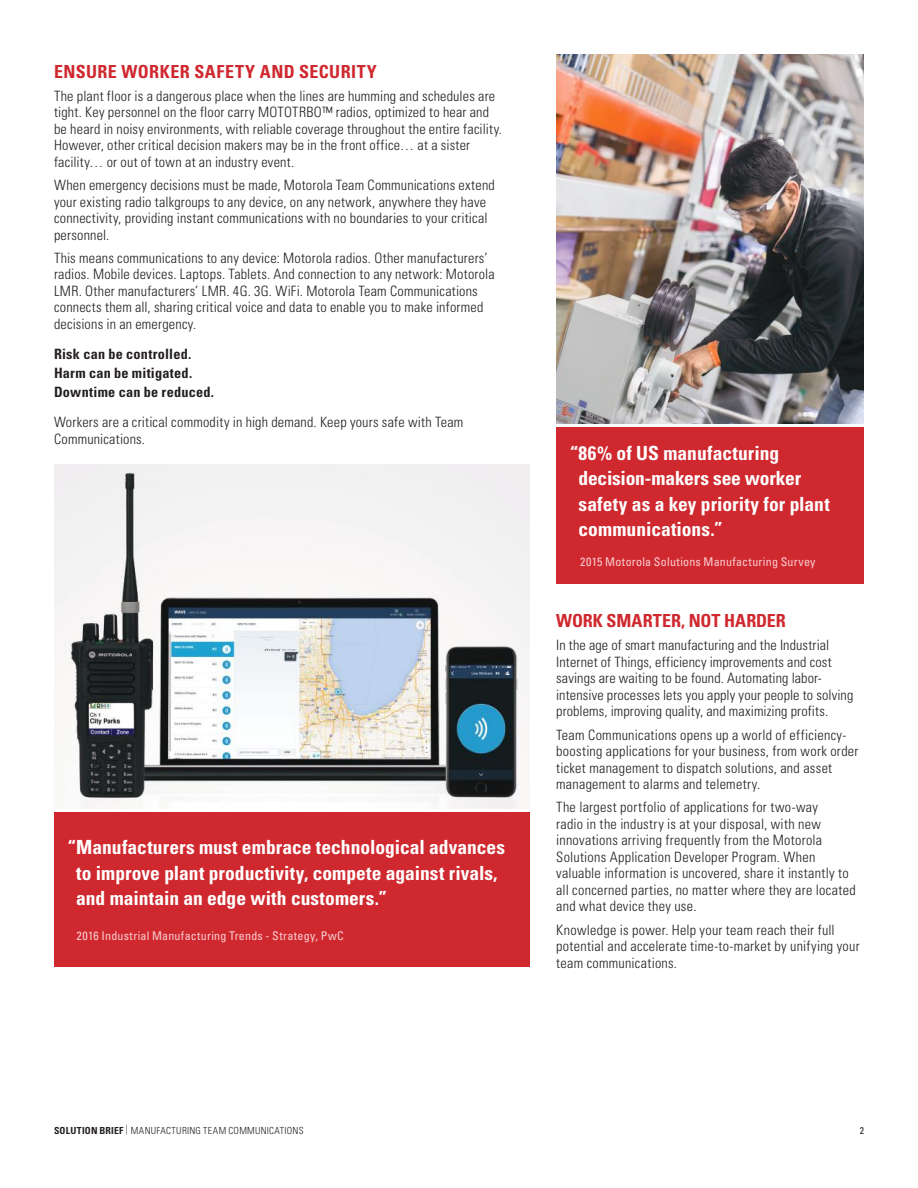
<style>
.page{position:relative;width:918px;height:1188px;background:#fff}
.page>*{position:absolute;margin:0;border:0;box-sizing:border-box;transform-origin:0 0}
.t1{font:700 condensed 19.5px/25.5px "Univers";color:#fff}
.t2{font:700 condensed 18px "Univers";letter-spacing:.02em;color:#cf292f}
.t3{font:700 condensed 18px "Univers";color:#cf292f}
.t4{font:300 condensed 14.25px/16.5px "Univers";letter-spacing:.015em;color:#241f1f}
.t5{font:700 condensed 14.25px/19.2px "Univers LT Std";letter-spacing:.015em;color:#241f1f}
.t6{font:condensed 12px "Univers LT Std";letter-spacing:.02em;color:#f9ced1}
.t7{font:300 condensed 9.75px "Univers";letter-spacing:.025em;color:#241f1f}
.t8{font:condensed 9.75px "Univers LT Std";color:#241f1f}
.s1{font-weight:700}
</style>
<div class="page">
<img style="left:54px;top:464px;width:475px;height:344px">
<div style="left:556px;top:427px;width:308px;height:157px;background:#cf292f"></div>
<img style="left:556px;top:54px;width:308px;height:369px">
<div style="left:54px;top:812px;width:475px;height:155px;background:#cf292f"></div>
<p class="t2" style="left:54px;top:60px;width:324px">ENSURE WORKER SAFETY AND SECURITY</p>
<p class="t4" style="left:54px;top:88px;width:450px">The plant floor is a dangerous place when the lines are humming and schedules are tight. Key personnel on the floor carry MOTOTRBO™ radios, optimized to hear and be heard in noisy environments, with reliable coverage throughout the entire facility.<br>However, other critical decision makers may be in the front office… at a sister facility… or out of town at an industry event.</p>
<p class="t4" style="left:54px;top:177px;width:442px">When emergency decisions must be made, Motorola Team Communications extend your existing radio talkgroups to any device, on any network, anywhere they have connectivity, providing instant communications with no boundaries to your critical personnel.</p>
<p class="t4" style="left:54px;top:250px;width:442px">This means communications to any device: Motorola radios. Other manufacturers’ radios. Mobile devices. Laptops. Tablets. And connection to any network: Motorola LMR. Other manufacturers’ LMR. 4G. 3G. WiFi. Motorola Team Communications connects them all, sharing critical voice and data to enable you to make informed decisions in an emergency.</p>
<p class="t5" style="left:54px;top:344px;width:162px">Risk can be controlled.<br>Harm can be mitigated.<br>Downtime can be reduced.</p>
<p class="t4" style="left:54px;top:414px;width:411px">Workers are a critical commodity in high demand. Keep yours safe with Team<br>Communications.</p>
<h1 class="t1" style="left:76px;top:834px;width:430px;text-indent:-9px">“Manufacturers must embrace technological advances to improve plant productivity, compete against rivals, and maintain an edge with customers.”</h1>
<p class="t6" style="left:76px;top:928px;width:269px">2016 Industrial Manufacturing Trends - Strategy, PwC</p>
<h1 class="t1" style="left:579px;top:440px;width:253px;text-indent:-9px">“86% of US manufacturing decision-makers see worker safety as a key priority for plant communications.”</h1>
<p class="t6" style="left:580px;top:554px;width:237px">2015 Motorola Solutions Manufacturing Survey</p>
<p class="t3" style="left:556px;top:610px;width:231px">WORK SMARTER, NOT HARDER</p>
<p class="t4" style="left:556px;top:637px;width:299px">In the age of smart manufacturing and the Industrial Internet of Things, efficiency improvements and cost savings are waiting to be found. Automating labor&shy;intensive processes lets you apply your people to solving problems, improving quality, and maximizing profits.</p>
<p class="t4" style="left:556px;top:726px;width:304px">Team Communications opens up a world of efficiency&shy;boosting applications for your business, from work order ticket management to dispatch solutions, and asset management to alarms and telemetry.</p>
<p class="t4" style="left:556px;top:799px;width:301px">The largest portfolio of applications for two-way<br>radio in the industry is at your disposal, with new innovations arriving frequently from the Motorola Solutions Application Developer Program. When valuable information is uncovered, share it instantly to all concerned parties, no matter where they are located and what device they use.</p>
<p class="t4" style="left:556px;top:921px;width:305px">Knowledge is power. Help your team reach their full potential and accelerate time-to-market by unifying your team communications.</p>
<p class="t7" style="left:54px;top:1125px;width:251px"><span class="s1">SOLUTION BRIEF</span> | MANUFACTURING TEAM COMMUNICATIONS</p>
<p class="t8" style="left:860px;top:1124px;width:6px">2</p>
</div>
